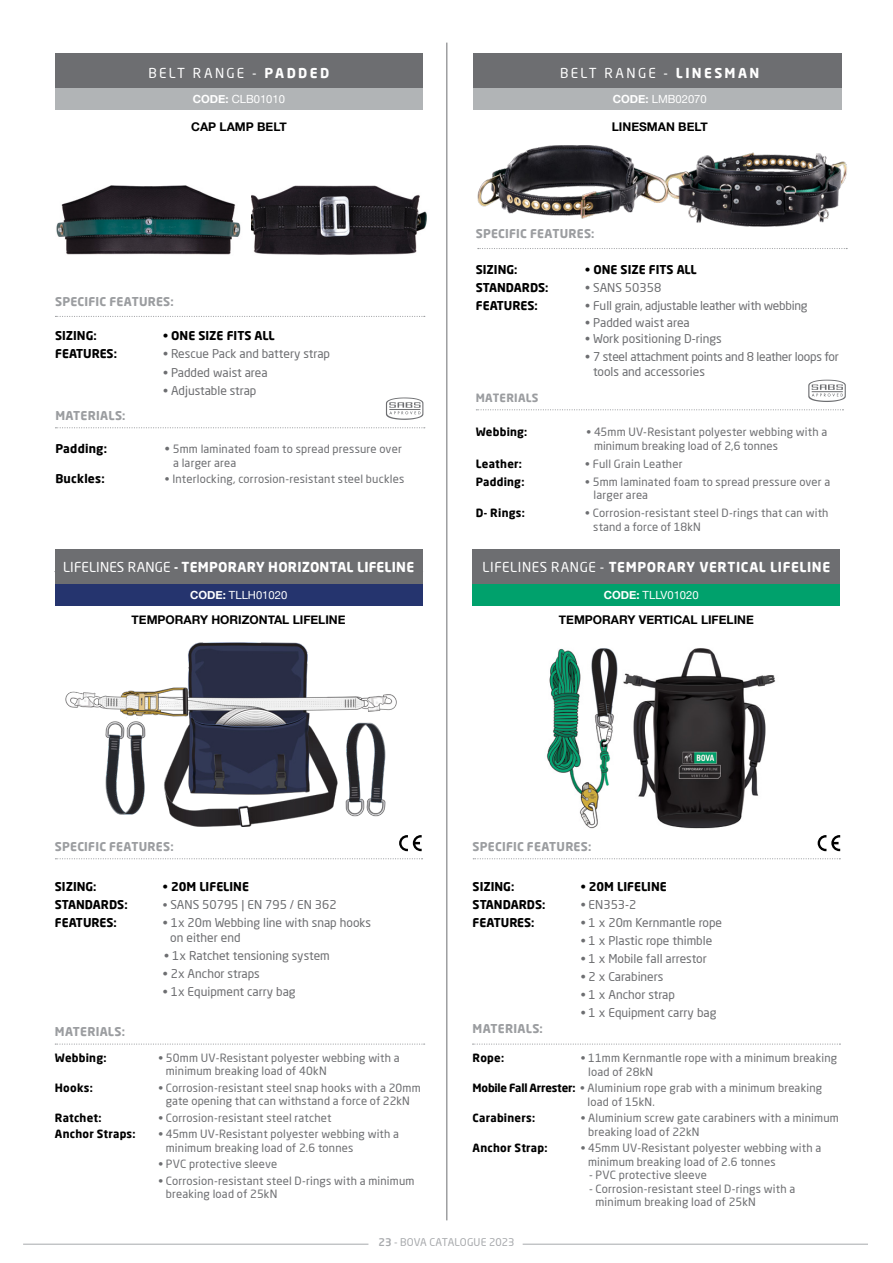
<style>
.page{position:relative;width:893px;height:1263px;background:#fff}
.page>*{position:absolute;margin:0;border:0;box-sizing:border-box;transform-origin:0 0}
.t1{font:700 13.5px "Neo Sans Pro";letter-spacing:.03em;color:#fff}
.t2{font:13.5px "Neo Sans Pro";letter-spacing:.175em;color:#fff}
.t3{font:12px/15px "Neo Sans Pro";color:#6d6e71}
.t4{font:700 12px "Neo Sans Pro";color:#000}
.t5{font:12px/15px "Neo Sans Pro";letter-spacing:-.02em;color:#6d6e71}
.t6{font:700 12px "Neo Sans Pro";letter-spacing:.02em;color:#9b9da0}
.t7{font:700 12px "Helvetica Neue";color:#000}
.t8{font:700 12px "Neo Sans Pro";letter-spacing:.02em;color:#000}
.t9{font:11.25px/13.5px "Neo Sans Pro";letter-spacing:.015em;color:#6d6e71}
.t10{font:700 11.25px "Neo Sans Pro";letter-spacing:.02em;color:#000}
.t11{font:11.25px "Helvetica Neue";color:#fff}
.t12{font:700 11.25px "Neo Sans Pro";letter-spacing:.025em;color:#9b9da0}
.t13{font:10.5px "Neo Sans Pro";letter-spacing:.01em;color:#a7a9ac}
.s1{font-weight:700}
.s2{font-size:12px}
.s3{font-weight:400}
.s4{font-size:11.25px}
.s5{font-weight:700;color:#000}
.s6{font-weight:500}
</style>
<div class="page">
<hr style="left:23px;top:1244px;width:345px;height:1px;background:#a7a9ac">
<hr style="left:523px;top:1244px;width:345px;height:1px;background:#a7a9ac">
<hr style="left:446px;top:43px;width:1px;height:1177px;background:#6d6e71">
<img style="left:65px;top:642px;width:332px;height:184px">
<div style="left:55px;top:583px;width:367px;height:22px;background:#25346e"></div>
<div style="left:55px;top:549px;width:367px;height:34px;background:#6d6e71"></div>
<svg style="left:399px;top:835px;width:23px;height:16px"></svg>
<svg style="left:55px;top:1043px;width:370px;height:2px"></svg>
<svg style="left:55px;top:858px;width:368px;height:1px"></svg>
<img style="left:547px;top:648px;width:229px;height:181px">
<div style="left:473px;top:583px;width:367px;height:22px;background:#00a16c"></div>
<div style="left:473px;top:549px;width:367px;height:34px;background:#6d6e71"></div>
<svg style="left:818px;top:835px;width:22px;height:16px"></svg>
<svg style="left:473px;top:1043px;width:367px;height:2px"></svg>
<svg style="left:473px;top:858px;width:367px;height:1px"></svg>
<div style="left:473px;top:87px;width:369px;height:22px;background:#b1b4b6"></div>
<div style="left:473px;top:53px;width:369px;height:34px;background:#6d6e71"></div>
<svg style="left:476px;top:409px;width:367px;height:1px"></svg>
<svg style="left:478px;top:248px;width:369px;height:1px"></svg>
<svg style="left:808px;top:380px;width:38px;height:22px"></svg>
<img style="left:671px;top:152px;width:176px;height:75px">
<img style="left:477px;top:145px;width:194px;height:74px">
<img style="left:251px;top:186px;width:176px;height:69px">
<img style="left:56px;top:186px;width:185px;height:69px">
<div style="left:55px;top:87px;width:368px;height:22px;background:#b1b4b6"></div>
<div style="left:55px;top:53px;width:368px;height:34px;background:#6d6e71"></div>
<svg style="left:55px;top:316px;width:370px;height:1px"></svg>
<svg style="left:55px;top:427px;width:370px;height:1px"></svg>
<svg style="left:386px;top:397px;width:37px;height:23px"></svg>
<p class="t2" style="left:149px;top:65px;width:182px">BELT RANGE - <span class="s1">PADDED</span></p>
<p class="t11" style="left:193px;top:91px;width:94px"><span class="s1">CODE:</span> CLB01010</p>
<p class="t7" style="left:191px;top:117px;width:97px">CAP LAMP BELT</p>
<p class="t6" style="left:55px;top:294px;width:120px">SPECIFIC FEATURES:</p>
<p class="t4" style="left:55px;top:328px;width:43px">SIZING:</p>
<p class="t4" style="left:163px;top:328px;width:113px">• ONE SIZE FITS ALL</p>
<p class="t4" style="left:55px;top:346px;width:63px">FEATURES:</p>
<p class="t3" style="left:163px;top:346px;width:168px">• Rescue Pack and battery strap</p>
<p class="t3" style="left:163px;top:365px;width:106px">• Padded waist area</p>
<p class="t3" style="left:163px;top:383px;width:95px">• Adjustable strap</p>
<p class="t6" style="left:55px;top:408px;width:72px">MATERIALS:</p>
<p class="t8" style="left:55px;top:441px;width:53px">Padding:</p>
<p class="t9" style="left:173px;top:442px;width:230px;text-indent:-8px"><span class="s2">•</span> 5mm laminated foam to spread pressure over a larger area</p>
<p class="t8" style="left:55px;top:471px;width:51px">Buckles:</p>
<p class="t9" style="left:165px;top:472px;width:241px">• Interlocking, corrosion-resistant steel buckles</p>
<p class="t1" style="left:63px;top:559px;width:353px"><span class="s3">LIFELINES RANGE</span> - TEMPORARY HORIZONTAL LIFELINE</p>
<p class="t11" style="left:190px;top:586px;width:99px"><span class="s1">CODE:</span> TLLH01020</p>
<p class="t7" style="left:132px;top:610px;width:215px">TEMPORARY HORIZONTAL LIFELINE</p>
<p class="t2" style="left:560px;top:65px;width:201px">BELT RANGE - <span class="s1">LINESMAN</span></p>
<p class="t11" style="left:613px;top:91px;width:95px"><span class="s1">CODE:</span> LMB02070</p>
<p class="t7" style="left:612px;top:117px;width:98px">LINESMAN BELT</p>
<p class="t6" style="left:476px;top:226px;width:120px">SPECIFIC FEATURES:</p>
<p class="t4" style="left:476px;top:262px;width:43px">SIZING:</p>
<p class="t4" style="left:585px;top:262px;width:113px">• ONE SIZE FITS ALL</p>
<p class="t4" style="left:476px;top:280px;width:74px">STANDARDS:</p>
<p class="t3" style="left:585px;top:280px;width:77px">• SANS 50358</p>
<p class="t4" style="left:476px;top:298px;width:63px">FEATURES:</p>
<p class="t5" style="left:585px;top:298px;width:224px">• Full grain, adjustable leather with webbing</p>
<p class="t3" style="left:585px;top:315px;width:106px">• Padded waist area</p>
<p class="t3" style="left:585px;top:331px;width:138px">• Work positioning D-rings</p>
<p class="t5" style="left:593px;top:349px;width:247px;text-indent:-8px">• 7 steel attachment points and 8 leather loops for tools and accessories</p>
<p class="t12" style="left:476px;top:390px;width:64px">MATERIALS</p>
<p class="t10" style="left:476px;top:425px;width:53px">Webbing:</p>
<p class="t9" style="left:594px;top:425px;width:235px;text-indent:-7px">• 45mm UV-Resistant polyester webbing with a minimum breaking load of 2,6 tonnes</p>
<p class="t10" style="left:476px;top:456px;width:48px">Leather:</p>
<p class="t9" style="left:585px;top:457px;width:99px">• Full Grain Leather</p>
<p class="t10" style="left:476px;top:474px;width:50px">Padding:</p>
<p class="t9" style="left:594px;top:475px;width:238px;text-indent:-8px">• 5mm laminated foam to spread pressure over a larger area</p>
<p class="t10" style="left:476px;top:506px;width:50px">D- Rings:</p>
<p class="t9" style="left:593px;top:506px;width:237px;text-indent:-8px">• Corrosion-resistant steel D-rings that can with stand a force of 18kN</p>
<p class="t1" style="left:483px;top:559px;width:349px"><span class="s3">LIFELINES RANGE -</span> TEMPORARY VERTICAL LIFELINE</p>
<p class="t11" style="left:604px;top:586px;width:97px"><span class="s1">CODE:</span> TLLV01020</p>
<p class="t7" style="left:559px;top:610px;width:196px">TEMPORARY VERTICAL LIFELINE</p>
<p class="t6" style="left:55px;top:839px;width:120px">SPECIFIC FEATURES:</p>
<p class="t4" style="left:55px;top:879px;width:43px">SIZING:</p>
<p class="t4" style="left:163px;top:879px;width:88px">• 20M LIFELINE</p>
<p class="t4" style="left:55px;top:897px;width:74px">STANDARDS:</p>
<p class="t3" style="left:163px;top:897px;width:175px"><span class="s4">•</span> SANS 50795 | EN 795 / EN 362</p>
<p class="t4" style="left:55px;top:915px;width:63px">FEATURES:</p>
<p class="t3" style="left:170px;top:915px;width:202px;text-indent:-7px">• 1x 20m Webbing line with snap hooks on either end</p>
<p class="t3" style="left:164px;top:948px;width:167px">• 1x Ratchet tensioning system</p>
<p class="t3" style="left:163px;top:966px;width:98px">• 2x Anchor straps</p>
<p class="t3" style="left:163px;top:984px;width:134px">• 1x Equipment carry bag</p>
<p class="t6" style="left:55px;top:1023px;width:72px">MATERIALS:</p>
<p class="t10" style="left:55px;top:1050px;width:53px">Webbing:</p>
<p class="t9" style="left:166px;top:1051px;width:235px;text-indent:-7px">• 50mm UV-Resistant polyester webbing with a minimum breaking load of 40kN</p>
<p class="t10" style="left:55px;top:1080px;width:40px">Hooks:</p>
<p class="t9" style="left:158px;top:1081px;width:264px;text-align:center">• Corrosion-resistant steel snap hooks with a 20mm gate opening that can withstand a force of 22kN</p>
<p class="t10" style="left:55px;top:1110px;width:48px">Ratchet:</p>
<p class="t9" style="left:158px;top:1111px;width:175px">• Corrosion-resistant steel ratchet</p>
<p class="t10" style="left:55px;top:1127px;width:82px">Anchor Straps:</p>
<p class="t9" style="left:166px;top:1127px;width:235px;text-indent:-7px">• 45mm UV-Resistant polyester webbing with a minimum breaking load of 2.6 tonnes</p>
<p class="t9" style="left:158px;top:1157px;width:120px">• PVC protective sleeve</p>
<p class="t9" style="left:166px;top:1174px;width:250px;text-indent:-7px">• Corrosion-resistant steel D-rings with a minimum breaking load of 25kN</p>
<p class="t6" style="left:473px;top:839px;width:120px">SPECIFIC FEATURES:</p>
<p class="t4" style="left:473px;top:879px;width:43px">SIZING:</p>
<p class="t4" style="left:581px;top:879px;width:88px">• 20M LIFELINE</p>
<p class="t4" style="left:473px;top:897px;width:74px">STANDARDS:</p>
<p class="t3" style="left:581px;top:897px;width:57px">• EN353-2</p>
<p class="t4" style="left:473px;top:915px;width:63px">FEATURES:</p>
<p class="t3" style="left:581px;top:915px;width:143px">• 1 x 20m Kernmantle rope</p>
<p class="t3" style="left:581px;top:933px;width:133px">• 1 x Plastic rope thimble</p>
<p class="t3" style="left:581px;top:951px;width:128px">• 1 x Mobile fall arrestor</p>
<p class="t3" style="left:581px;top:969px;width:84px">• 2 x Carabiners</p>
<p class="t3" style="left:581px;top:987px;width:96px">• 1 x Anchor strap</p>
<p class="t3" style="left:581px;top:1005px;width:137px">• 1 x Equipment carry bag</p>
<p class="t6" style="left:473px;top:1021px;width:72px">MATERIALS:</p>
<p class="t10" style="left:473px;top:1051px;width:33px">Rope:</p>
<p class="t9" style="left:588px;top:1051px;width:250px;text-indent:-7px">• 11mm Kernmantle rope with a minimum breaking load of 28kN</p>
<p class="t9" style="left:588px;top:1081px;width:236px;text-indent:-115px"><span class="s5">Mobile Fall Arrester:</span> • Aluminium rope grab with a minimum breaking load of 15kN.</p>
<p class="t10" style="left:473px;top:1111px;width:64px">Carabiners:</p>
<p class="t9" style="left:588px;top:1111px;width:252px;text-indent:-7px">• Aluminium screw gate carabiners with a minimum breaking load of 22kN</p>
<p class="t10" style="left:473px;top:1141px;width:76px">Anchor Strap:</p>
<p class="t9" style="left:588px;top:1141px;width:235px;text-indent:-7px">• 45mm UV-Resistant polyester webbing with a minimum breaking load of 2.6 tonnes</p>
<p class="t9" style="left:589px;top:1168px;width:119px">- PVC protective sleeve</p>
<p class="t9" style="left:595px;top:1182px;width:201px;text-indent:-7px">- Corrosion-resistant steel D-rings with a minimum breaking load of 25kN</p>
<p class="t13" style="left:378px;top:1236px;width:137px"><span class="s6">23</span> - BOVA CATALOGUE 2023</p>
</div>
